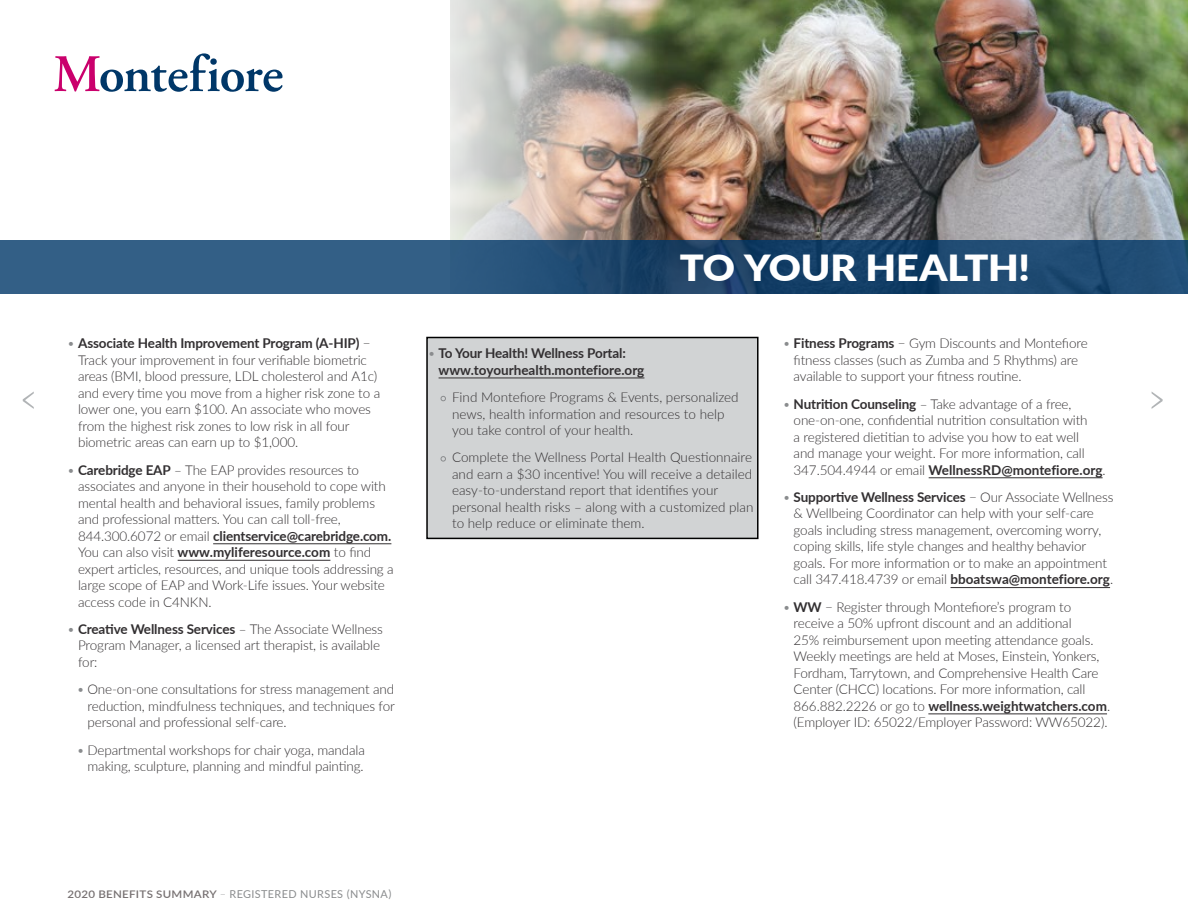
<style>
.page{position:relative;width:1188px;height:918px;background:#fff}
.page>*{position:absolute;margin:0;border:0;box-sizing:border-box;transform-origin:0 0}
.t1{font:900 36px "Lato";letter-spacing:-.005em;color:#fff;scale:1.1 1}
.t2{font:300 13.5px/16.5px "Lato";letter-spacing:-.01em;color:#322f31}
.t3{font:700 13.5px/16.5px "Lato";letter-spacing:-.01em;color:#322f31}
.t4{font:10.8px "Lato";letter-spacing:.035em;color:#8a8c8e}
.s1{color:#8a8c8e}
.s2{font-weight:700}
.s3{font-weight:300;color:#8a8c8e}
.s4{font-weight:400;font-size:12px;color:#8a8c8e}
.s5{font-weight:600;font-size:10.5px;color:#777172}
.s6{font-weight:300}
</style>
<div class="page">
<svg style="left:23px;top:392px;width:11px;height:17px"></svg>
<svg style="left:1152px;top:392px;width:11px;height:17px"></svg>
<img style="left:959px;top:0;width:229px;height:240px">
<img style="left:450px;top:0;width:509px;height:240px">
<svg style="left:54px;top:53px;width:229px;height:39px"></svg>
<svg style="left:0;top:240px;width:1188px;height:54px;background:#255077"></svg>
<hr style="left:213px;top:543px;width:178px;height:1px;background:#322f31">
<hr style="left:178px;top:560px;width:152px;height:1px;background:#322f31">
<div style="left:427px;top:338px;width:331px;height:200px;background:#d1d3d4"></div>
<hr style="left:439px;top:378px;width:205px;height:1px;background:#322f31">
<div style="left:426px;top:337px;width:333px;height:202px;border:2px solid #000"></div>
<hr style="left:929px;top:477px;width:174px;height:1px;background:#322f31">
<hr style="left:951px;top:587px;width:159px;height:1px;background:#322f31">
<hr style="left:928px;top:714px;width:179px;height:1px;background:#322f31">
<p class="t2" style="left:78px;top:335px;width:304px;text-indent:-11px"><span class="s1">•</span> <span class="s2">Associate Health Improvement Program (A-HIP)</span> − Track your improvement in four verifiable biometric areas (BMI, blood pressure, LDL cholesterol and A1c) and every time you move from a higher risk zone to a lower one, you earn $100. An associate who moves from the highest risk zones to low risk in all four biometric areas can earn up to $1,000.</p>
<p class="t2" style="left:78px;top:461px;width:317px;text-indent:-11px"><span class="s1">•</span> <span class="s2">Carebridge EAP</span> – The EAP provides resources to associates and anyone in their household to cope with mental health and behavioral issues, family problems and professional matters. You can call toll-free, 844.300.6072 or email <span class="s2">clientservice@carebridge.com.<br></span>You can also visit <span class="s2">www.myliferesource.com</span> to find expert articles, resources, and unique tools addressing a large scope of EAP and Work-Life issues. Your website access code in C4NKN.</p>
<p class="t2" style="left:78px;top:620px;width:306px;text-indent:-11px"><span class="s1">•</span> <span class="s2">Creative Wellness Services</span> – The Associate Wellness<br>Program Manager, a licensed art therapist, is available for:</p>
<p class="t2" style="left:88px;top:681px;width:309px;text-align:justify;text-indent:-11px"><span class="s1">•</span> One-on-one consultations for stress management and reduction, mindfulness techniques, and techniques for personal and professional self-care.</p>
<p class="t2" style="left:77px;top:741px;width:290px;text-align:right"><span class="s1">•</span> Departmental workshops for chair yoga, mandala making, sculpture, planning and mindful painting.</p>
<h1 class="t1" style="left:680px;top:241px;width:320px">TO YOUR HEALTH!</h1>
<p class="t3" style="left:439px;top:345px;width:207px;text-indent:-11px"><span class="s3">•</span> To Your Health! Wellness Portal: www.toyourhealth.montefiore.org</p>
<p class="t2" style="left:452px;top:389px;width:288px;text-indent:-12px"><span class="s4">•</span> Find Montefiore Programs &amp; Events, personalized news, health information and resources to help you take control of your health.</p>
<p class="t2" style="left:452px;top:449px;width:303px;text-indent:-12px"><span class="s4">•</span> Complete the Wellness Portal Health Questionnaire and earn a $30 incentive! You will receive a detailed easy-to-understand report that identifies your personal health risks – along with a customized plan to help reduce or eliminate them.</p>
<p class="t2" style="left:794px;top:335px;width:296px;text-indent:-11px"><span class="s1">•</span> <span class="s2">Fitness Programs</span> − Gym Discounts and Montefiore fitness classes (such as Zumba and 5 Rhythms) are available to support your fitness routine.</p>
<p class="t2" style="left:794px;top:395px;width:314px;text-indent:-11px"><span class="s1">•</span> <span class="s2">Nutrition Counseling</span> – Take advantage of a free, one-on-one, confidential nutrition consultation with<br>a registered dietitian to advise you how to eat well<br>and manage your weight. For more information, call 347.504.4944 or email <span class="s2">WellnessRD@montefiore.org</span>.</p>
<p class="t2" style="left:794px;top:488px;width:321px;text-indent:-11px"><span class="s1">•</span> <span class="s2">Supportive Wellness Services</span> − Our Associate Wellness &amp; Wellbeing Coordinator can help with your self-care goals including stress management, overcoming worry, coping skills, life style changes and healthy behavior goals. For more information or to make an appointment call 347.418.4739 or email <span class="s2">bboatswa@montefiore.org</span>.</p>
<p class="t2" style="left:794px;top:598px;width:318px;text-indent:-11px"><span class="s1">•</span> <span class="s2">WW</span> − Register through Montefiore’s program to receive a 50% upfront discount and an additional<br>25% reimbursement upon meeting attendance goals.<br>Weekly meetings are held at Moses, Einstein, Yonkers, Fordham, Tarrytown, and Comprehensive Health Care Center (CHCC) locations. For more information, call 866.882.2226 or go to <span class="s2">wellness.weightwatchers.com</span>. (Employer ID: 65022/Employer Password: WW65022).</p>
<p class="t4" style="left:68px;top:886px;width:325px"><span class="s5">2020 BENEFITS SUMMARY</span> <span class="s6">–</span> REGISTERED NURSES (NYSNA)</p>
</div>
